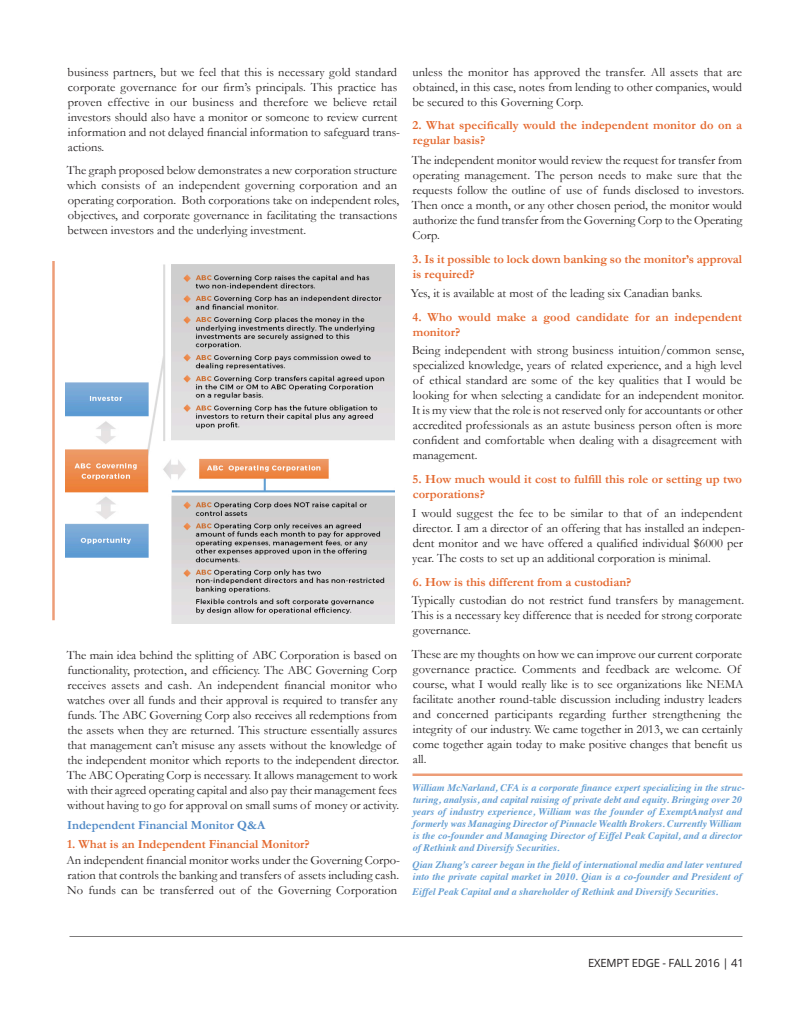
<style>
.page{position:relative;width:810px;height:1035px;background:#fff}
.page>*{position:absolute;margin:0;border:0;box-sizing:border-box;transform-origin:0 0}
.t1{font:12.5px/15px "Garamond";color:#231f20}
.t2{font:700 12.5px/15px "Garamond";color:#e4682e}
.t3{font:700 12.5px "Garamond";color:#5089c6}
.t4{font:11.25px "Open Sans";letter-spacing:-.02em;color:#231f20}
.t5{font:italic 700 10px/12px "Times";color:#629dd2}
</style>
<div class="page">
<hr style="left:69px;top:936px;width:673px;height:1px;background:#231f20">
<hr style="left:52px;top:261px;width:3px;height:359px;background:#e4682e">
<hr style="left:412px;top:774px;width:330px;height:2px;background:#e4682e">
<img style="left:65px;top:264px;width:330px;height:360px">
<p class="t1" style="left:68px;top:64px;width:334px">business partners, but we feel that this is necessary gold standard corporate governance for our firm’s principals. This practice has proven effective in our business and therefore we believe retail investors should also have a monitor or someone to review current information and not delayed financial information to safeguard trans&shy;actions.</p>
<p class="t1" style="left:67px;top:163px;width:334px">The graph proposed below demonstrates a new corporation structure which consists of an independent governing corporation and an operating corporation. Both corporations take on independent roles, objectives, and corporate governance in facilitating the transactions between investors and the underlying investment.</p>
<p class="t1" style="left:67px;top:648px;width:334px">The main idea behind the splitting of ABC Corporation is based on functionality, protection, and efficiency. The ABC Governing Corp receives assets and cash. An independent financial monitor who watches over all funds and their approval is required to transfer any funds. The ABC Governing Corp also receives all redemptions from the assets when they are returned. This structure essentially assures that management can’t misuse any assets without the knowledge of the independent monitor which reports to the independent director.<br>The ABC Operating Corp is necessary. It allows management to work with their agreed operating capital and also pay their management fees without having to go for approval on small sums of money or activity.</p>
<p class="t3" style="left:67px;top:818px;width:200px">Independent Financial Monitor Q&amp;A</p>
<p class="t2" style="left:67px;top:837px;width:244px">1. What is an Independent Financial Monitor?</p>
<p class="t1" style="left:67px;top:853px;width:335px;text-align:justify">An independent financial monitor works under the Governing Corpo&shy;ration that controls the banking and transfers of assets including cash.<br>No funds can be transferred out of the Governing Corporation</p>
<p class="t1" style="left:413px;top:64px;width:331px;text-align:justify">unless the monitor has approved the transfer. All assets that are obtained, in this case, notes from lending to other companies, would be secured to this Governing Corp.</p>
<p class="t2" style="left:413px;top:118px;width:331px">2. What specifically would the independent monitor do on a regular basis?</p>
<p class="t1" style="left:412px;top:153px;width:334px">The independent monitor would review the request for transfer from operating management. The person needs to make sure that the requests follow the outline of use of funds disclosed to investors.<br>Then once a month, or any other chosen period, the monitor would authorize the fund transfer from the Governing Corp to the Operating Corp.</p>
<p class="t2" style="left:412px;top:252px;width:331px">3. Is it possible to lock down banking so the monitor’s approval is required?</p>
<p class="t1" style="left:411px;top:285px;width:293px">Yes, it is available at most of the leading six Canadian banks.</p>
<p class="t2" style="left:412px;top:309px;width:331px">4. Who would make a good candidate for an independent monitor?</p>
<p class="t1" style="left:412px;top:343px;width:334px">Being independent with strong business intuition/common sense, specialized knowledge, years of related experience, and a high level of ethical standard are some of the key qualities that I would be looking for when selecting a candidate for an independent monitor.<br>It is my view that the role is not reserved only for accountants or other accredited professionals as an astute business person often is more confident and comfortable when dealing with a disagreement with management.</p>
<p class="t2" style="left:413px;top:472px;width:331px">5. How much would it cost to fulfill this role or setting up two corporations?</p>
<p class="t1" style="left:412px;top:505px;width:335px">I would suggest the fee to be similar to that of an independent director. I am a director of an offering that has installed an indepen&shy;dent monitor and we have offered a qualified individual $6000 per year. The costs to set up an additional corporation is minimal.</p>
<p class="t2" style="left:413px;top:574px;width:220px">6. How is this different from a custodian?</p>
<p class="t1" style="left:412px;top:593px;width:334px">Typically custodian do not restrict fund transfers by management.<br>This is a necessary key difference that is needed for strong corporate governance.</p>
<p class="t1" style="left:412px;top:647px;width:333px">These are my thoughts on how we can improve our current corporate governance practice. Comments and feedback are welcome. Of course, what I would really like is to see organizations like NEMA facilitate another round-table discussion including industry leaders and concerned participants regarding further strengthening the integrity of our industry. We came together in 2013, we can certainly come together again today to make positive changes that benefit us all.</p>
<p class="t5" style="left:412px;top:781px;width:334px">William McNarland, CFA is a corporate finance expert specializing in the struc&shy;turing, analysis, and capital raising of private debt and equity. Bringing over 20 years of industry experience, William was the founder of ExemptAnalyst and formerly was Managing Director of Pinnacle Wealth Brokers. Currently William is the co-founder and Managing Director of Eiffel Peak Capital, and a director of Rethink and Diversify Securities.</p>
<p class="t5" style="left:413px;top:858px;width:331px">Qian Zhang’s career began in the field of international media and later ventured into the private capital market in 2010. Qian is a co-founder and President of</p>
<p class="t5" style="left:413px;top:885px;width:307px">Eiffel Peak Capital and a shareholder of Rethink and Diversify Securities.</p>
<p class="t4" style="left:588px;top:955px;width:157px">EXEMPT EDGE - FALL 2016 | 41</p>
</div>
